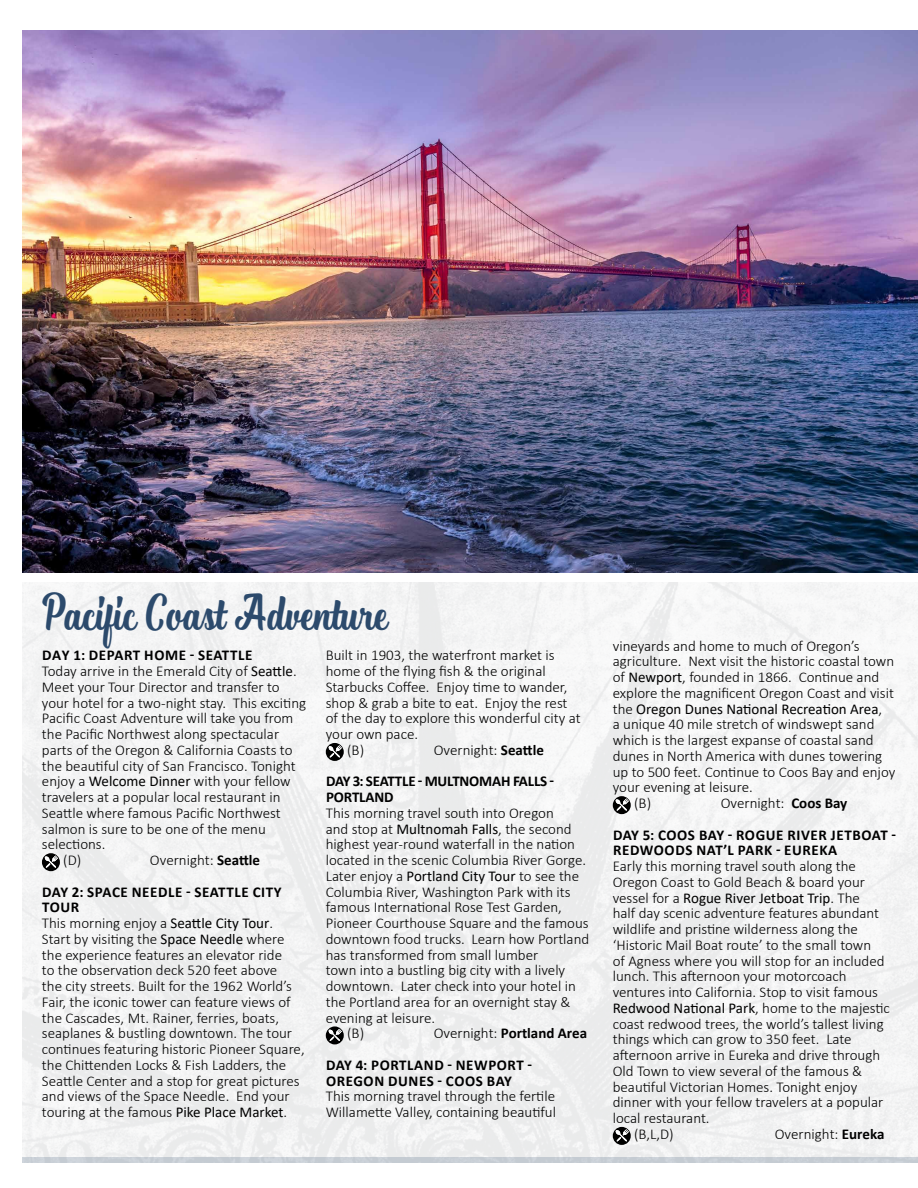
<style>
.page{position:relative;width:918px;height:1188px;background:#fff}
.page>*{position:absolute;margin:0;border:0;box-sizing:border-box;transform-origin:0 0}
.t1{font:44.55px "Chiladepia Script";color:#2c4a6c;scale:.91 1}
.t2{font:300 15px/15.8px "Calibri";color:#000}
.t3{font:700 15px/31.5px "Calibri";letter-spacing:.04em;color:#000}
.t4{font:15px "Calibri";color:#000}
.t5{font:700 15px/31.5px "Calibri";letter-spacing:-.01em;color:#000}
.s1{font-weight:400}
.s2{font-weight:300}
.s3{font-weight:700}
</style>
<div class="page">
<div style="left:23px;top:582px;width:895px;height:575px;background:#f2f3f3"></div>
<img style="left:23px;top:30px;width:894px;height:543px">
<div style="left:23px;top:1157px;width:895px;height:5px;background:#c7ced5"></div>
<svg style="left:42px;top:853px;width:18px;height:18px"></svg>
<svg style="left:45px;top:856px;width:13px;height:12px"></svg>
<svg style="left:326px;top:743px;width:18px;height:18px"></svg>
<svg style="left:329px;top:745px;width:13px;height:12px"></svg>
<svg style="left:326px;top:1026px;width:18px;height:18px"></svg>
<svg style="left:329px;top:1029px;width:13px;height:12px"></svg>
<svg style="left:613px;top:796px;width:18px;height:18px"></svg>
<svg style="left:616px;top:798px;width:13px;height:13px"></svg>
<svg style="left:613px;top:1127px;width:18px;height:18px"></svg>
<svg style="left:616px;top:1129px;width:13px;height:12px"></svg>
<h1 class="t1" style="left:42px;top:580px;width:381px">Pacific Coast Adventure</h1>
<p class="t3" style="left:42px;top:640px;width:212px">DAY 1: DEPART HOME - SEATTLE</p>
<p class="t2" style="left:42px;top:663px;width:256px">Today arrive in the Emerald City of <span class="s1">Seattle</span>.</p>
<p class="t2" style="left:42px;top:679px;width:239px">Meet your Tour Director and transfer to</p>
<p class="t2" style="left:42px;top:695px;width:266px">your hotel for a two-night stay. This exciting</p>
<p class="t2" style="left:42px;top:710px;width:253px">Pacific Coast Adventure will take you from</p>
<p class="t2" style="left:42px;top:726px;width:239px">the Pacific Northwest along spectacular</p>
<p class="t2" style="left:42px;top:742px;width:252px">parts of the Oregon &amp; California Coasts to</p>
<p class="t2" style="left:42px;top:758px;width:255px">the beautiful city of San Francisco. Tonight</p>
<p class="t2" style="left:42px;top:773px;width:250px">enjoy a <span class="s1">Welcome Dinner</span> with your fellow</p>
<p class="t2" style="left:42px;top:789px;width:240px">travelers at a popular local restaurant in</p>
<p class="t2" style="left:42px;top:805px;width:240px">Seattle where famous Pacific Northwest</p>
<p class="t2" style="left:42px;top:821px;width:225px">salmon is sure to be one of the menu</p>
<p class="t2" style="left:42px;top:836px;width:65px">selections.</p>
<p class="t2" style="left:63px;top:852px;width:20px">(D)</p>
<p class="t2" style="left:326px;top:647px;width:230px">Built in 1903, the waterfront market is</p>
<p class="t2" style="left:326px;top:663px;width:221px">home of the flying fish &amp; the original</p>
<p class="t2" style="left:326px;top:679px;width:243px">Starbucks Coffee. Enjoy time to wander,</p>
<p class="t2" style="left:326px;top:695px;width:243px">shop &amp; grab a bite to eat. Enjoy the rest</p>
<p class="t2" style="left:326px;top:710px;width:256px">of the day to explore this wonderful city at</p>
<p class="t2" style="left:326px;top:726px;width:94px">your own pace.</p>
<p class="t2" style="left:347px;top:742px;width:18px">(B)</p>
<p class="t5" style="left:326px;top:734px;width:230px;text-indent:108px"><span class="s2">Overnight:</span> Seattle<br>DAY 3: SEATTLE - MULTNOMAH FALLS -</p>
<p class="t5" style="left:326px;top:781px;width:69px">PORTLAND</p>
<p class="t2" style="left:326px;top:805px;width:230px">This morning travel south into Oregon</p>
<p class="t2" style="left:326px;top:821px;width:247px">and stop at <span class="s1">Multnomah Falls</span>, the second</p>
<p class="t2" style="left:326px;top:836px;width:251px">highest year-round waterfall in the nation</p>
<p class="t2" style="left:326px;top:852px;width:262px">located in the scenic Columbia River Gorge.</p>
<p class="t2" style="left:326px;top:868px;width:255px">Later enjoy a <span class="s1">Portland City Tour</span> to see the</p>
<p class="t2" style="left:326px;top:884px;width:246px">Columbia River, Washington Park with its</p>
<p class="t2" style="left:326px;top:899px;width:238px">famous International Rose Test Garden,</p>
<p class="t2" style="left:326px;top:915px;width:264px">Pioneer Courthouse Square and the famous</p>
<p class="t2" style="left:326px;top:931px;width:265px">downtown food trucks. Learn how Portland</p>
<p class="t2" style="left:326px;top:947px;width:214px">has transformed from small lumber</p>
<p class="t2" style="left:326px;top:962px;width:241px">town into a bustling big city with a lively</p>
<p class="t2" style="left:326px;top:978px;width:252px">downtown. Later check into your hotel in</p>
<p class="t2" style="left:326px;top:994px;width:246px">the Portland area for an overnight stay &amp;</p>
<p class="t2" style="left:326px;top:1010px;width:111px">evening at leisure.</p>
<p class="t2" style="left:347px;top:1025px;width:18px">(B)</p>
<p class="t3" style="left:42px;top:844px;width:241px;text-indent:108px"><span class="s2">Overnight:</span> Seattle<br>DAY 2: SPACE NEEDLE - SEATTLE CITY</p>
<p class="t2" style="left:42px;top:899px;width:264px"><span class="s3">TOUR<br></span>This morning enjoy a <span class="s1">Seattle City Tour</span>.<br>Start by visiting the <span class="s1">Space Needle</span> where the experience features an elevator ride<br>to the observation deck 520 feet above<br>the city streets. Built for the 1962 World’s Fair, the iconic tower can feature views of the Cascades, Mt. Rainer, ferries, boats, seaplanes &amp; bustling downtown. The tour continues featuring historic Pioneer Square, the Chittenden Locks &amp; Fish Ladders, the Seattle Center and a stop for great pictures and views of the Space Needle. End your touring at the famous <span class="s1">Pike Place Market</span>.</p>
<p class="t3" style="left:326px;top:1018px;width:263px;text-indent:108px"><span class="s2">Overnight:</span> Portland Area<br>DAY 4: PORTLAND - NEWPORT -</p>
<p class="t3" style="left:326px;top:1065px;width:187px">OREGON DUNES - COOS BAY</p>
<p class="t2" style="left:326px;top:1088px;width:232px">This morning travel through the fertile<br>Willamette Valley, containing beautiful</p>
<p class="t2" style="left:613px;top:638px;width:248px">vineyards and home to much of Oregon’s</p>
<p class="t2" style="left:613px;top:653px;width:283px">agriculture. Next visit the historic coastal town</p>
<p class="t2" style="left:613px;top:669px;width:268px">of <span class="s1">Newport</span>, founded in 1866. Continue and</p>
<p class="t2" style="left:613px;top:685px;width:283px">explore the magnificent Oregon Coast and visit</p>
<p class="t4" style="left:613px;top:698px;width:271px"><span class="s2">the</span> Oregon Dunes National Recreation Area<span class="s2">,</span></p>
<p class="t2" style="left:613px;top:716px;width:263px">a unique 40 mile stretch of windswept sand</p>
<p class="t2" style="left:613px;top:732px;width:262px">which is the largest expanse of coastal sand</p>
<p class="t2" style="left:613px;top:748px;width:271px">dunes in North America with dunes towering</p>
<p class="t2" style="left:613px;top:764px;width:284px">up to 500 feet. Continue to Coos Bay and enjoy</p>
<p class="t2" style="left:613px;top:779px;width:142px">your evening at leisure.</p>
<p class="t2" style="left:634px;top:795px;width:18px">(B)</p>
<p class="t3" style="left:613px;top:787px;width:285px;text-indent:108px"><span class="s2">Overnight:</span> Coos Bay<br>DAY 5: COOS BAY - ROGUE RIVER JETBOAT -</p>
<p class="t3" style="left:613px;top:834px;width:226px">REDWOODS NAT’L PARK - EUREKA</p>
<p class="t2" style="left:613px;top:858px;width:245px">Early this morning travel south along the</p>
<p class="t2" style="left:613px;top:874px;width:254px">Oregon Coast to Gold Beach &amp; board your</p>
<p class="t4" style="left:613px;top:887px;width:249px"><span class="s2">vessel for a</span> Rogue River Jetboat Trip<span class="s2">. The</span></p>
<p class="t2" style="left:613px;top:905px;width:268px">half day scenic adventure features abundant</p>
<p class="t2" style="left:613px;top:921px;width:247px">wildlife and pristine wilderness along the</p>
<p class="t2" style="left:613px;top:937px;width:260px">‘Historic Mail Boat route’ to the small town</p>
<p class="t2" style="left:613px;top:953px;width:273px">of Agness where you will stop for an included</p>
<p class="t2" style="left:613px;top:968px;width:235px">lunch. This afternoon your motorcoach</p>
<p class="t2" style="left:613px;top:984px;width:267px">ventures into California. Stop to visit famous</p>
<p class="t4" style="left:613px;top:998px;width:279px">Redwood National Park<span class="s2">, home to the majestic</span></p>
<p class="t2" style="left:613px;top:1016px;width:272px">coast redwood trees, the world’s tallest living</p>
<p class="t2" style="left:613px;top:1031px;width:240px">things which can grow to 350 feet. Late</p>
<p class="t2" style="left:613px;top:1047px;width:269px">afternoon arrive in Eureka and drive through</p>
<p class="t2" style="left:613px;top:1063px;width:251px">Old Town to view several of the famous &amp;</p>
<p class="t2" style="left:613px;top:1079px;width:246px">beautiful Victorian Homes. Tonight enjoy</p>
<p class="t2" style="left:613px;top:1094px;width:272px">dinner with your fellow travelers at a popular</p>
<p class="t2" style="left:613px;top:1110px;width:98px">local restaurant.</p>
<p class="t2" style="left:634px;top:1126px;width:41px">(B,L,D)</p>
<p class="t2" style="left:775px;top:1126px;width:111px">Overnight: <span class="s3">Eureka</span></p>
</div>
